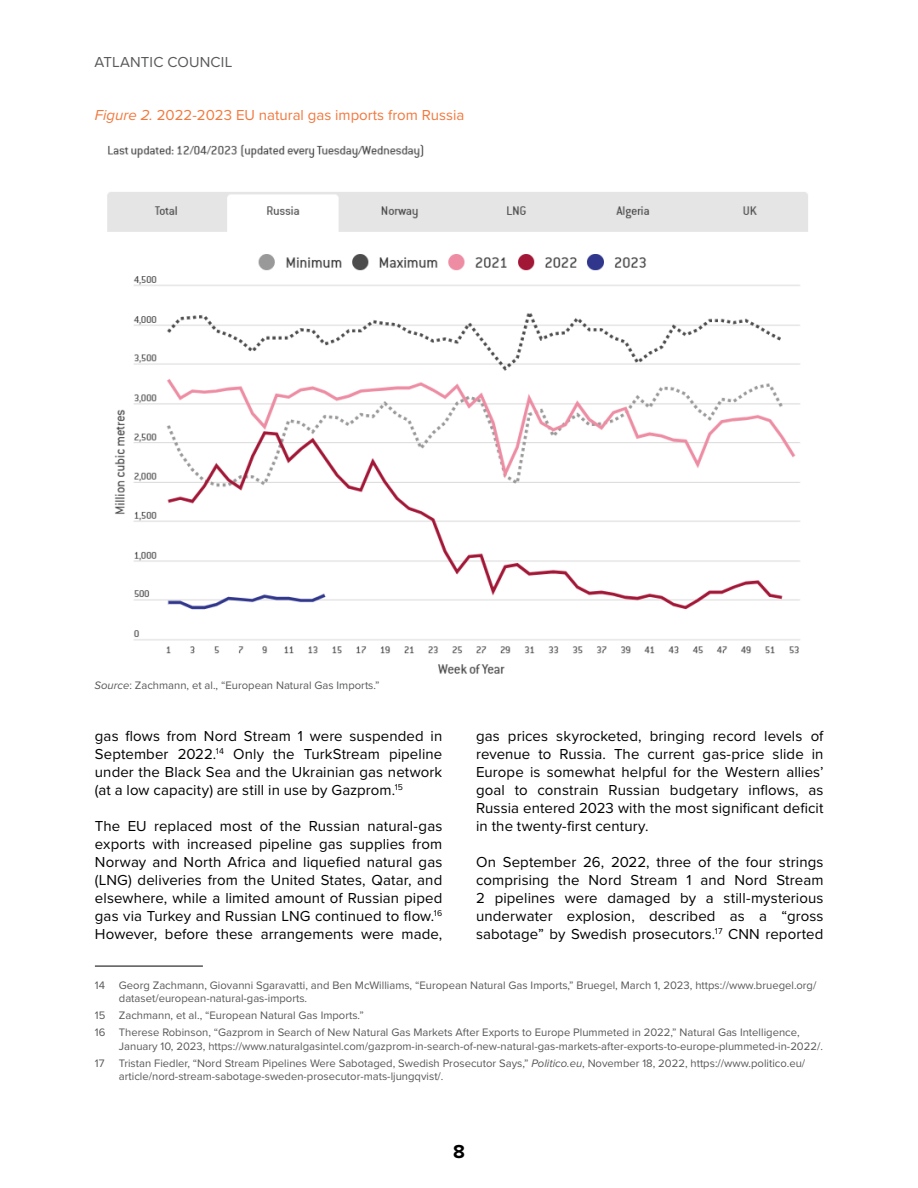
<style>
.page{position:relative;width:918px;height:1188px;background:#fff}
.page>*{position:absolute;margin:0;border:0;box-sizing:border-box;transform-origin:0 0}
.t1{font:700 19.5px "Proxima Nova";color:#000}
.t2{font:15px/18px "Proxima Nova";letter-spacing:.005em;color:#000;text-align:justify}
.t3{font:15px "Proxima Nova";color:#f2783d}
.t4{font:15px "Proxima Nova";letter-spacing:.01em;color:#58595b}
.t5{font:11.25px/13.5px "Proxima Nova";color:#58595b}
.s1{font-style:italic}
</style>
<div class="page">
<hr style="left:95px;top:966px;width:108px;height:1px;background:#000">
<img style="left:107px;top:144px;width:701px;height:530px">
<p class="t4" style="left:94px;top:51px;width:139px">ATLANTIC COUNCIL</p>
<p class="t3" style="left:95px;top:104px;width:371px"><span class="s1">Figure 2.</span> 2022-2023 EU natural gas imports from Russia</p>
<p class="t5" style="left:94px;top:678px;width:287px"><span class="s1">Source</span>: Zachmann, et al., “European Natural Gas Imports.”</p>
<p class="t2" style="left:95px;top:726px;width:349px">gas flows from Nord Stream 1 were suspended in September 2022.<sup>14</sup> Only the TurkStream pipeline under the Black Sea and the Ukrainian gas network (at a low capacity) are still in use by Gazprom.<sup>15</sup></p>
<p class="t2" style="left:95px;top:816px;width:349px">The EU replaced most of the Russian natural-gas exports with increased pipeline gas supplies from Norway and North Africa and liquefied natural gas (LNG) deliveries from the United States, Qatar, and elsewhere, while a limited amount of Russian piped gas via Turkey and Russian LNG continued to flow.<sup>16<br></sup>However, before these arrangements were made,</p>
<p class="t5" style="left:119px;top:978px;width:699px;text-indent:-24px">14 Georg Zachmann, Giovanni Sgaravatti, and Ben McWilliams, “European Natural Gas Imports,” Bruegel, March 1, 2023, https://www.bruegel.org/ dataset/european-natural-gas-imports.</p>
<p class="t5" style="left:95px;top:1007px;width:706px;line-height:17px">15 Zachmann, et al., “European Natural Gas Imports.”<br>16 Therese Robinson, “Gazprom in Search of New Natural Gas Markets After Exports to Europe Plummeted in 2022,” Natural Gas Intelligence,</p>
<p class="t5" style="left:119px;top:1039px;width:706px">January 10, 2023, https://www.naturalgasintel.com/gazprom-in-search-of-new-natural-gas-markets-after-exports-to-europe-plummeted-in-2022/.</p>
<p class="t5" style="left:95px;top:1056px;width:11px">17</p>
<p class="t5" style="left:119px;top:1056px;width:688px">Tristan Fiedler, “Nord Stream Pipelines Were Sabotaged, Swedish Prosecutor Says,” <span class="s1">Politico.eu</span>, November 18, 2022, https://www.politico.eu/ article/nord-stream-sabotage-sweden-prosecutor-mats-ljungqvist/.</p>
<p class="t2" style="left:476px;top:726px;width:349px">gas prices skyrocketed, bringing record levels of revenue to Russia. The current gas-price slide in Europe is somewhat helpful for the Western allies’ goal to constrain Russian budgetary inflows, as Russia entered 2023 with the most significant deficit in the twenty-first century.</p>
<p class="t2" style="left:476px;top:852px;width:349px">On September 26, 2022, three of the four strings comprising the Nord Stream 1 and Nord Stream 2 pipelines were damaged by a still-mysterious underwater explosion, described as a “gross sabotage” by Swedish prosecutors.<sup>17</sup> CNN reported</p>
<h1 class="t1" style="left:453px;top:1137px;width:13px">8</h1>
</div>
